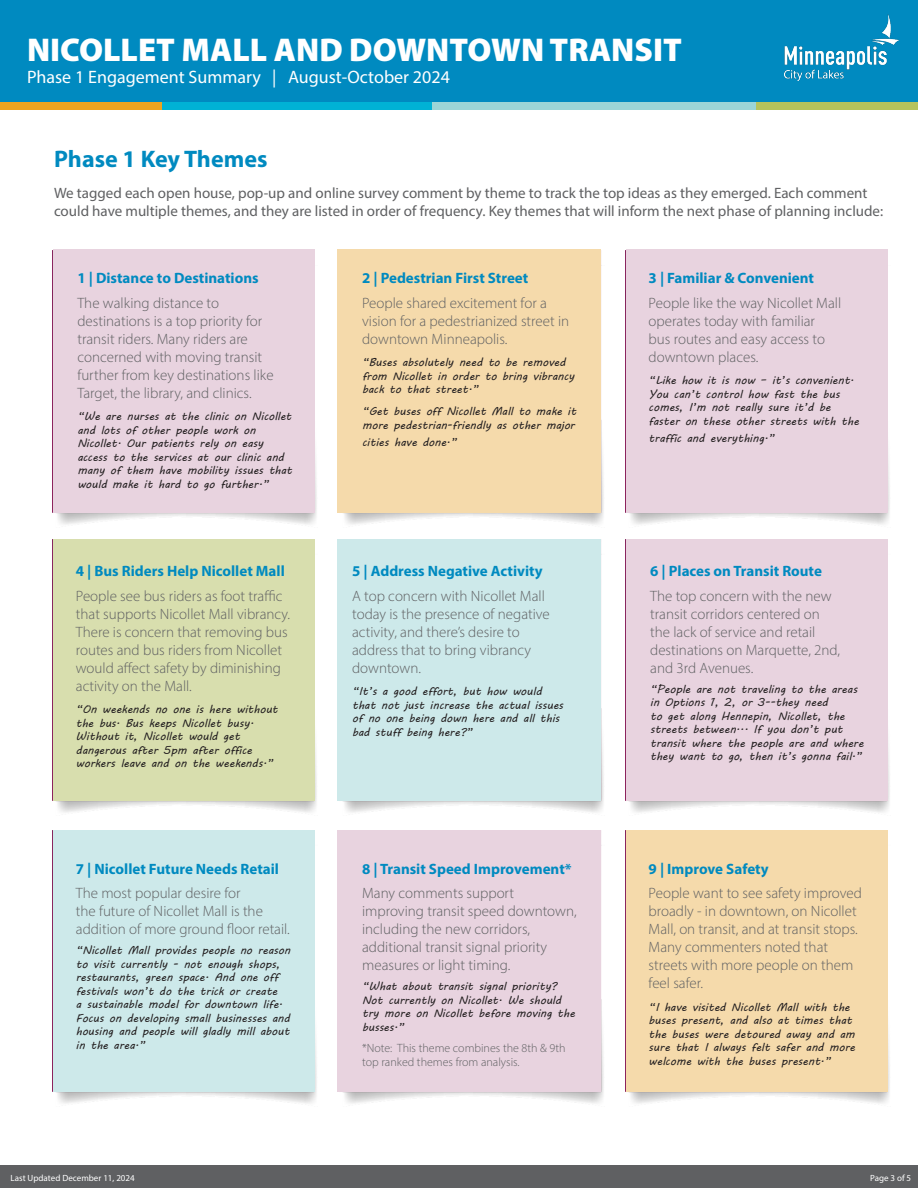
<style>
.page{position:relative;width:918px;height:1188px;background:#fff}
.page>*{position:absolute;margin:0;border:0;box-sizing:border-box;transform-origin:0 0}
.t1{font:900 33px "Myriad Pro";color:#fff}
.t2{font:700 24px "Myriad Pro";color:#008ac0}
.st{font:18px "Myriad Pro";color:#fff}
.bdy{font:300 15px/18px "Myriad Pro";color:#5f6062}
.bdy-2{font:15px/18px "Myriad Pro";color:#5f6062}
.bdy-3{font:700 15px "Myriad Pro";color:#008ac0}
.thm{font:700 15px "Myriad Pro";color:#008ac0}
.bdy-4{font:300 12px/14.4px "Myriad Pro";color:#5f6062}
.quoteth{font:11.25px/13.5px "MV Boli";color:#231f20}
.bdy-5{font:11.25px/13.5px "MV Boli";color:#231f20}
.t3{font:9px "Myriad Pro";color:#fff}
.s1{font-weight:600;font-stretch:semi-condensed;color:#fff}
</style>
<div class="page">
<img style="left:629px;top:1038px;width:261px;height:66px">
<div style="left:626px;top:830px;width:262px;height:262px;background:#f5daab"></div>
<img style="left:343px;top:844px;width:261px;height:260px">
<div style="left:338px;top:830px;width:263px;height:262px;background:#e8d3df"></div>
<img style="left:56px;top:1038px;width:261px;height:66px">
<div style="left:53px;top:830px;width:262px;height:262px;background:#cde9ea"></div>
<img style="left:629px;top:747px;width:261px;height:66px">
<div style="left:626px;top:539px;width:262px;height:262px;background:#e8d3df"></div>
<img style="left:343px;top:553px;width:261px;height:260px">
<div style="left:338px;top:539px;width:263px;height:262px;background:#cde9ea"></div>
<img style="left:56px;top:747px;width:261px;height:66px">
<div style="left:53px;top:539px;width:262px;height:262px;background:#d8deae"></div>
<img style="left:629px;top:458px;width:261px;height:67px">
<div style="left:626px;top:249px;width:262px;height:264px;background:#e8d3df"></div>
<img style="left:343px;top:265px;width:261px;height:260px">
<div style="left:338px;top:249px;width:263px;height:264px;background:#f5daab"></div>
<img style="left:56px;top:458px;width:261px;height:67px">
<div style="left:0;top:0;width:918px;height:106px;background:#008ac0"></div>
<img style="left:785px;top:14px;width:113px;height:66px">
<div style="left:0;top:103px;width:162px;height:7px;background:#eea420"></div>
<div style="left:162px;top:103px;width:270px;height:7px;background:#00b2d5"></div>
<div style="left:432px;top:103px;width:324px;height:7px;background:#9bd5d7"></div>
<div style="left:756px;top:103px;width:162px;height:7px;background:#b6c35c"></div>
<div style="left:53px;top:249px;width:262px;height:264px;background:#e8d3df"></div>
<div style="left:0;top:1166px;width:918px;height:22px;background:#5f6062"></div>
<p class="t1" style="left:27px;top:28px;width:656px">NICOLLET MALL AND DOWNTOWN TRANSIT</p>
<p class="st" style="left:27px;top:65px;width:424px">Phase 1 Engagement Summary | August-October 2024</p>
<p class="t2" style="left:54px;top:143px;width:215px">Phase 1 Key Themes</p>
<p class="bdy-2" style="left:54px;top:184px;width:834px">We tagged each open house, pop-up and online survey comment by theme to track the top ideas as they emerged. Each comment could have multiple themes, and they are listed in order of frequency. Key themes that will inform the next phase of planning include:<span class="s1">l</span></p>
<p class="thm" style="left:77px;top:268px;width:183px">1 | Distance to Destinations</p>
<p class="bdy" style="left:77px;top:294px;width:198px">The walking distance to destinations is a top priority for transit riders. Many riders are concerned with moving transit further from key destinations like<br>Target, the library, and clinics.</p>
<p class="quoteth" style="left:77px;top:409px;width:216px">“We are nurses at the clinic on Nicollet and lots of other people work on Nicollet. Our patients rely on easy access to the services at our clinic and many of them have mobility issues that would make it hard to go further.”</p>
<p class="bdy-3" style="left:76px;top:561px;width:210px">4 | Bus Riders Help Nicollet Mall</p>
<p class="bdy" style="left:76px;top:587px;width:216px">People see bus riders as foot traffic that supports Nicollet Mall vibrancy.<br>There is concern that removing bus routes and bus riders from Nicollet would affect safety by diminishing activity on the Mall.</p>
<p class="quoteth" style="left:76px;top:702px;width:204px">“On weekends no one is here without the bus. Bus keeps Nicollet busy.<br>Without it, Nicollet would get dangerous after 5pm after office workers leave and on the weekends.”</p>
<p class="bdy-3" style="left:76px;top:859px;width:205px">7 | Nicollet Future Needs Retail</p>
<p class="bdy" style="left:76px;top:884px;width:216px">The most popular desire for<br>the future of Nicollet Mall is the addition of more ground floor retail.</p>
<p class="bdy-5" style="left:76px;top:944px;width:216px">“Nicollet Mall provides people no reason to visit currently - not enough shops, restaurants, green space. And one off festivals won’t do the trick or create<br>a sustainable model for downtown life.<br>Focus on developing small businesses and housing and people will gladly mill about in the area.”</p>
<p class="thm" style="left:362px;top:268px;width:168px">2 | Pedestrian First Street</p>
<p class="bdy" style="left:362px;top:294px;width:209px">People shared excitement for a vision for a pedestrianized street in downtown Minneapolis.</p>
<p class="quoteth" style="left:362px;top:355px;width:214px">“Buses absolutely need to be removed from Nicollet in order to bring vibrancy back to that street.”</p>
<p class="quoteth" style="left:362px;top:404px;width:216px">“Get buses off Nicollet Mall to make it more pedestrian-friendly as other major</p>
<p class="quoteth" style="left:362px;top:435px;width:96px">cities have done.”</p>
<p class="bdy-3" style="left:352px;top:561px;width:192px">5 | Address Negative Activity</p>
<p class="bdy" style="left:352px;top:587px;width:199px">A top concern with Nicollet Mall today is the presence of negative activity, and there’s desire to address that to bring vibrancy downtown.</p>
<p class="quoteth" style="left:352px;top:684px;width:213px">“It’s a good effort, but how would that not just increase the actual issues of no one being down here and all this bad stuff being here?”</p>
<p class="bdy-3" style="left:362px;top:859px;width:211px">8 | Transit Speed Improvement*</p>
<p class="bdy" style="left:362px;top:884px;width:216px">Many comments support improving transit speed downtown, including the new corridors, additional transit signal priority measures or light timing.</p>
<p class="bdy-5" style="left:362px;top:980px;width:214px">“What about transit signal priority?<br>Not currently on Nicollet. We should try more on Nicollet before moving the busses.”</p>
<p class="bdy-4" style="left:362px;top:1041px;width:205px">*Note: This theme combines the 8th &amp; 9th top ranked themes from analysis.</p>
<p class="thm" style="left:649px;top:268px;width:167px">3 | Familiar &amp; Convenient</p>
<p class="bdy" style="left:649px;top:294px;width:194px">People like the way Nicollet Mall operates today with familiar<br>bus routes and easy access to downtown places.</p>
<p class="quoteth" style="left:649px;top:373px;width:212px">“Like how it is now – it’s convenient.<br>You can’t control how fast the bus comes, I’m not really sure it’d be faster on these other streets with the</p>
<p class="quoteth" style="left:649px;top:431px;width:128px">traffic and everything.”</p>
<p class="bdy-3" style="left:650px;top:561px;width:173px">6 | Places on Transit Route</p>
<p class="bdy" style="left:650px;top:587px;width:192px">The top concern with the new transit corridors centered on the lack of service and retail destinations on Marquette, 2nd, and 3rd Avenues.</p>
<p class="bdy-5" style="left:650px;top:682px;width:215px">“People are not traveling to the areas in Options 1, 2, or 3--they need<br>to get along Hennepin, Nicollet, the streets between... If you don’t put transit where the people are and where they want to go, then it’s gonna fail.”</p>
<p class="thm" style="left:649px;top:859px;width:122px">9 | Improve Safety</p>
<p class="bdy" style="left:649px;top:884px;width:215px">People want to see safety improved broadly - in downtown, on Nicollet<br>Mall, on transit, and at transit stops.<br>Many commenters noted that streets with more people on them feel safer.</p>
<p class="quoteth" style="left:649px;top:1000px;width:208px">“I have visited Nicollet Mall with the buses present, and also at times that the buses were detoured away and am sure that I always felt safer and more welcome with the buses present.”</p>
<p class="t3" style="left:11px;top:1173px;width:126px">Last Updated December 11, 2024</p>
<p class="t3" style="left:870px;top:1173px;width:42px">Page 3 of 5</p>
</div>
